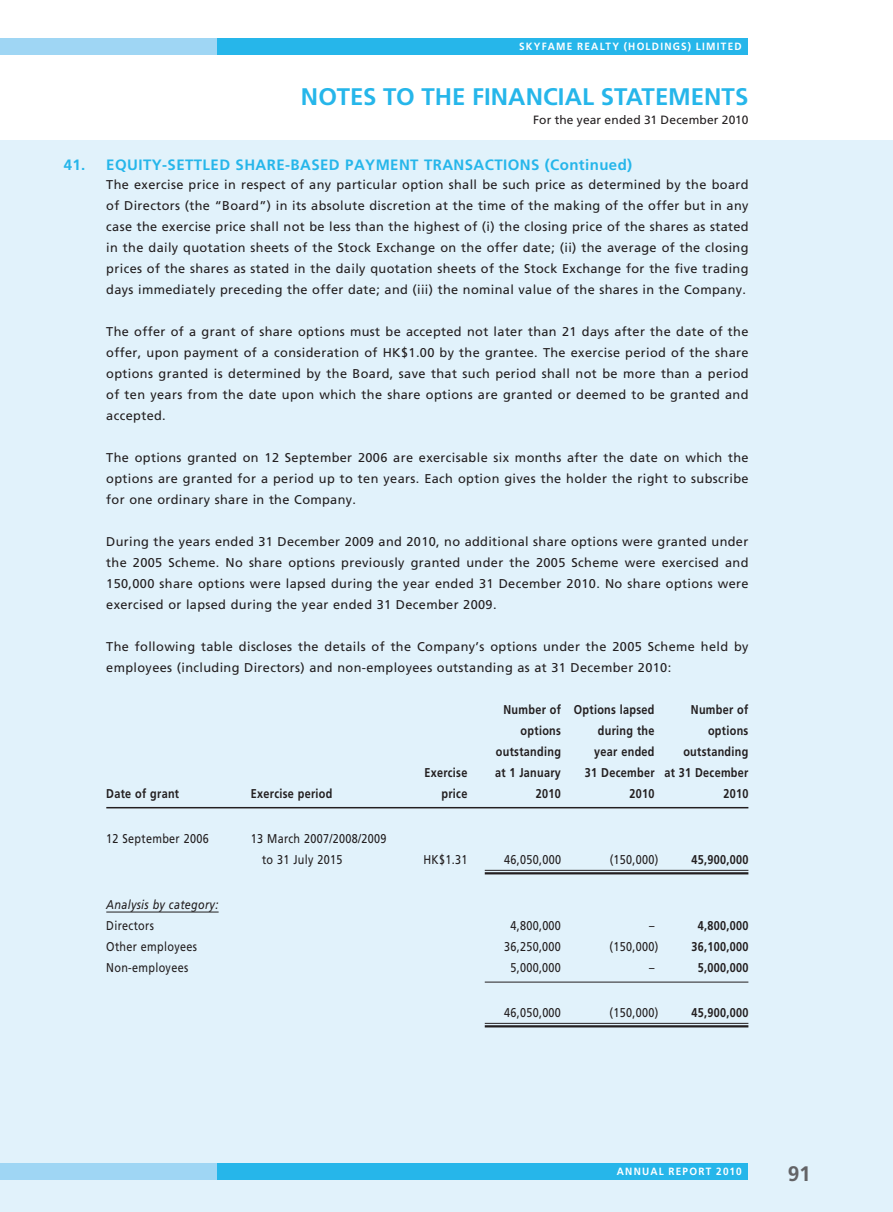
<style>
.page{position:relative;width:893px;height:1212px;background:#fff}
.page>*{position:absolute;margin:0;border:0;box-sizing:border-box;transform-origin:0 0}
.t1{font:700 24px "Frutiger LT Std";color:#26b6ea}
.t2{font:700 21px "Frutiger LT Std";color:#636366}
.t3{font:700 15px "Frutiger LT Std";letter-spacing:.03em;color:#26b6ea}
.t4{font:12.75px/21px "Frutiger LT Std";letter-spacing:.03em;color:#231f20;text-align:justify}
.t5{font:700 12.75px "Frutiger LT Std";letter-spacing:.03em;color:#231f20;scale:.85 1}
.t6{font:12.75px/21px "Frutiger LT Std";letter-spacing:.03em;color:#231f20;scale:.85 1}
.t7{font:italic 12.75px "Frutiger LT Std";letter-spacing:.03em;color:#231f20;scale:.85 1}
.t8{font:12px "Frutiger LT Std";letter-spacing:.015em;color:#231f20}
.t9{font:700 10.5px "Frutiger LT Std";letter-spacing:.125em;color:#fff;scale:.95 1}
</style>
<div class="page">
<div style="left:0;top:140px;width:893px;height:1072px;background:#e1f2fb"></div>
<div style="left:0;top:39px;width:748px;height:16px;background:#26b6ea"></div>
<div style="left:0;top:1163px;width:748px;height:17px;background:#26b6ea"></div>
<div style="left:0;top:1163px;width:217px;height:17px;background:#9fd6f4"></div>
<div style="left:0;top:39px;width:217px;height:16px;background:#9fd6f4"></div>
<hr style="left:106px;top:807px;width:642px;height:1px;background:#231f20">
<hr style="left:485px;top:870px;width:263px;height:1px;background:#231f20">
<hr style="left:485px;top:872px;width:263px;height:2px;background:#231f20">
<hr style="left:106px;top:912px;width:113px;height:1px;background:#231f20">
<hr style="left:485px;top:982px;width:263px;height:1px;background:#231f20">
<hr style="left:485px;top:1023px;width:263px;height:1px;background:#231f20">
<hr style="left:485px;top:1025px;width:263px;height:2px;background:#231f20">
<p class="t9" style="left:519px;top:41px;width:236px">SKYFAME REALTY (HOLDINGS) LIMITED</p>
<h1 class="t1" style="left:301px;top:83px;width:33px">Notes</h1>
<h1 class="t1" style="left:383px;top:83px;width:54px">to the</h1>
<h1 class="t1" style="left:472px;top:83px;width:15px">financial</h1>
<h1 class="t1" style="left:601px;top:83px;width:16px">statements</h1>
<p class="t8" style="left:533px;top:113px;width:217px">For the year ended 31 December 2010</p>
<p class="t3" style="left:64px;top:156px;width:570px">41. EQUITY-SETTLED SHARE-BASED PAYMENT TRANSACTIONS (Continued)</p>
<p class="t4" style="left:106px;top:174px;width:644px">The exercise price in respect of any particular option shall be such price as determined by the board of Directors (the “Board”) in its absolute discretion at the time of the making of the offer but in any case the exercise price shall not be less than the highest of (i) the closing price of the shares as stated in the daily quotation sheets of the Stock Exchange on the offer date; (ii) the average of the closing prices of the shares as stated in the daily quotation sheets of the Stock Exchange for the five trading days immediately preceding the offer date; and (iii) the nominal value of the shares in the Company.</p>
<p class="t4" style="left:106px;top:321px;width:644px">The offer of a grant of share options must be accepted not later than 21 days after the date of the offer, upon payment of a consideration of HK$1.00 by the grantee. The exercise period of the share options granted is determined by the Board, save that such period shall not be more than a period of ten years from the date upon which the share options are granted or deemed to be granted and accepted.</p>
<p class="t4" style="left:106px;top:447px;width:644px">The options granted on 12 September 2006 are exercisable six months after the date on which the options are granted for a period up to ten years. Each option gives the holder the right to subscribe for one ordinary share in the Company.</p>
<p class="t4" style="left:106px;top:531px;width:644px">During the years ended 31 December 2009 and 2010, no additional share options were granted under the 2005 Scheme. No share options previously granted under the 2005 Scheme were exercised and 150,000 share options were lapsed during the year ended 31 December 2010. No share options were exercised or lapsed during the year ended 31 December 2009.</p>
<p class="t4" style="left:106px;top:636px;width:644px">The following table discloses the details of the Company’s options under the 2005 Scheme held by employees (including Directors) and non-employees outstanding as at 31 December 2010:</p>
<p class="t5" style="left:503px;top:702px;width:179px">Number of Options lapsed</p>
<p class="t5" style="left:691px;top:702px;width:69px">Number of</p>
<p class="t5" style="left:521px;top:723px;width:49px">options</p>
<p class="t5" style="left:598px;top:723px;width:68px">during the</p>
<p class="t5" style="left:708px;top:723px;width:49px">options</p>
<p class="t5" style="left:496px;top:744px;width:78px">outstanding</p>
<p class="t5" style="left:594px;top:744px;width:72px">year ended</p>
<p class="t5" style="left:683px;top:744px;width:78px">outstanding</p>
<p class="t5" style="left:424px;top:765px;width:52px">Exercise</p>
<p class="t5" style="left:495px;top:765px;width:79px">at 1 January</p>
<p class="t5" style="left:585px;top:765px;width:194px">31 December at 31 December</p>
<p class="t5" style="left:106px;top:786px;width:87px">Date of grant</p>
<p class="t5" style="left:251px;top:786px;width:98px">Exercise period</p>
<p class="t5" style="left:441px;top:786px;width:32px">price</p>
<p class="t5" style="left:536px;top:786px;width:31px">2010</p>
<p class="t5" style="left:629px;top:786px;width:31px">2010</p>
<p class="t5" style="left:723px;top:786px;width:31px">2010</p>
<p class="t6" style="left:106px;top:828px;width:122px">12 September 2006</p>
<p class="t6" style="left:262px;top:828px;width:148px;text-indent:-11px">13 March 2007/2008/2009 to 31 July 2015</p>
<p class="t6" style="left:423px;top:849px;width:53px">HK$1.31</p>
<p class="t6" style="left:504px;top:849px;width:69px">46,050,000</p>
<p class="t6" style="left:610px;top:849px;width:59px">(150,000)</p>
<p class="t5" style="left:691px;top:852px;width:69px">45,900,000</p>
<p class="t7" style="left:106px;top:897px;width:133px">Analysis by category:</p>
<p class="t6" style="left:106px;top:915px;width:57px">Directors</p>
<p class="t6" style="left:510px;top:915px;width:61px">4,800,000</p>
<p class="t6" style="left:649px;top:915px;width:8px">–</p>
<p class="t5" style="left:698px;top:918px;width:61px">4,800,000</p>
<p class="t6" style="left:106px;top:936px;width:108px">Other employees</p>
<p class="t6" style="left:504px;top:936px;width:69px">36,250,000</p>
<p class="t6" style="left:610px;top:936px;width:59px">(150,000)</p>
<p class="t5" style="left:691px;top:939px;width:69px">36,100,000</p>
<p class="t6" style="left:106px;top:957px;width:98px">Non-employees</p>
<p class="t6" style="left:510px;top:957px;width:61px">5,000,000</p>
<p class="t6" style="left:649px;top:957px;width:8px">–</p>
<p class="t5" style="left:698px;top:960px;width:61px">5,000,000</p>
<p class="t6" style="left:504px;top:1002px;width:69px">46,050,000</p>
<p class="t6" style="left:610px;top:1002px;width:59px">(150,000)</p>
<p class="t5" style="left:691px;top:1005px;width:69px">45,900,000</p>
<p class="t9" style="left:617px;top:1165px;width:133px">ANNUAL REPORT 2010</p>
<h2 class="t2" style="left:788px;top:1161px;width:24px">91</h2>
</div>
